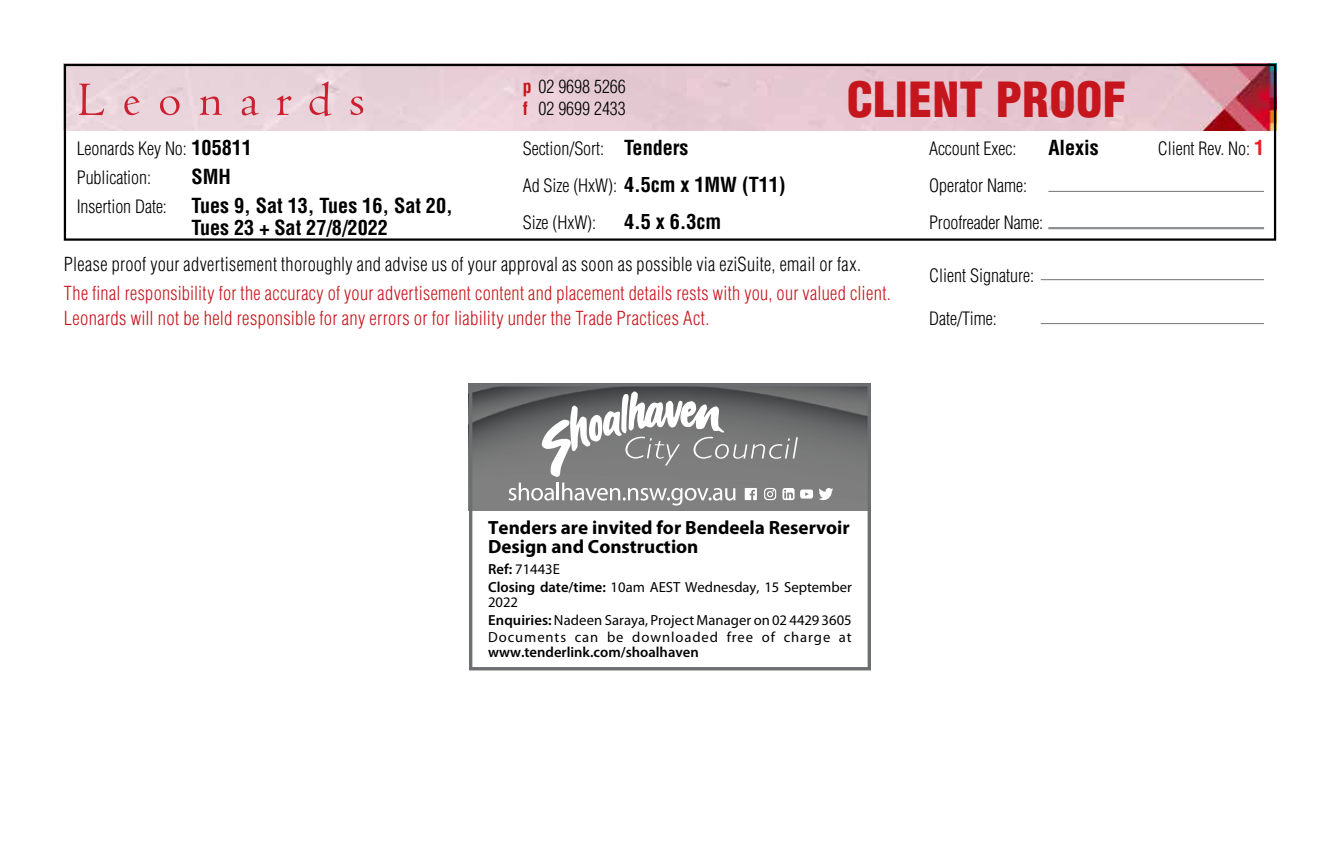
<style>
.page{position:relative;width:1340px;height:862px;background:#fff}
.page>*{position:absolute;margin:0;border:0;box-sizing:border-box;transform-origin:0 0}
.t1{font:900 condensed 47.25px "Helvetica";letter-spacing:.01em;color:#c6161d}
.t2{font:700 condensed 20.25px/28.8px "Helvetica";letter-spacing:-.005em;color:#000}
.t3{font:700 19.12px/19.1px "Myriad Pro";color:#000}
.t4{font:300 condensed 18.9px/24.8px "Helvetica";letter-spacing:.02em;color:#c6161d}
.t5{font:300 condensed 18.9px "Helvetica";letter-spacing:.015em;color:#000}
.t6{font:300 condensed 18px/22.1px "Helvetica";letter-spacing:-.005em;color:#000}
.t7{font:14.62px/17.8px "Myriad Pro";letter-spacing:.01em;color:#000}
.t8{font:600 14.62px "Myriad Pro";color:#000}
.s1{font-weight:700;font-size:20.25px}
.s2{font-weight:300;font-size:18px}
.s3{font-weight:700;color:#c6161d}
.s4{font-weight:700;font-size:20.25px;color:#ed1d24}
.s5{font-weight:600}
</style>
<div class="page">
<svg style="left:473px;top:387px;width:394px;height:123px;background:#707071"></svg>
<svg style="left:508px;top:482px;width:227px;height:23px;background:#9b9b9b"></svg>
<svg style="left:782px;top:487px;width:12px;height:13px"></svg>
<svg style="left:744px;top:487px;width:13px;height:13px"></svg>
<svg style="left:800px;top:487px;width:33px;height:13px"></svg>
<svg style="left:764px;top:487px;width:12px;height:13px"></svg>
<svg style="left:767px;top:490px;width:6px;height:7px"></svg>
<svg style="left:541px;top:391px;width:257px;height:85px"></svg>
<div style="left:469px;top:383px;width:402px;height:287px;border:3px solid #6d6e71"></div>
<img style="left:67px;top:67px;width:1206px;height:63px">
<svg style="left:79px;top:84px;width:25px;height:31px"></svg>
<svg style="left:124px;top:96px;width:16px;height:19px"></svg>
<svg style="left:160px;top:96px;width:20px;height:19px"></svg>
<svg style="left:200px;top:96px;width:22px;height:19px"></svg>
<svg style="left:242px;top:96px;width:16px;height:19px"></svg>
<svg style="left:277px;top:95px;width:14px;height:20px"></svg>
<svg style="left:309px;top:81px;width:22px;height:35px"></svg>
<svg style="left:350px;top:96px;width:13px;height:19px"></svg>
<div style="left:64px;top:64px;width:1212px;height:176px;border:2px solid #000"></div>
<hr style="left:1048px;top:191px;width:215px;height:1px;background:#808285">
<hr style="left:1048px;top:228px;width:215px;height:1px;background:#808285">
<hr style="left:1040px;top:279px;width:223px;height:1px;background:#808285">
<hr style="left:1040px;top:323px;width:223px;height:1px;background:#808285">
<hr style="left:1048px;top:227px;width:215px;height:1px;background:#808285">
<p class="t6" style="left:77px;top:134px;width:177px;line-height:28.8px">Leonards Key No: <span class="s1">105811<br></span>Publication:</p>
<p class="t2" style="left:77px;top:162px;width:377px;text-indent:115px">SMH<br><span class="s2">Insertion Date:</span> Tues 9, Sat 13, Tues 16, Sat 20,</p>
<p class="t2" style="left:191px;top:213px;width:198px">Tues 23 + Sat 27/8/2022</p>
<p class="t6" style="left:523px;top:75px;width:105px"><span class="s3">p</span> 02 9698 5266 <span class="s3">f</span> 02 9699 2433</p>
<p class="t6" style="left:523px;top:137px;width:167px">Section/Sort: <span class="s1">Tenders</span></p>
<p class="t2" style="left:523px;top:170px;width:264px"><span class="s2">Ad Size (HxW):</span> 4.5cm x 1MW (T11)</p>
<p class="t6" style="left:523px;top:211px;width:75px">Size (HxW):</p>
<p class="t2" style="left:624px;top:207px;width:99px">4.5 x 6.3cm</p>
<h1 class="t1" style="left:846px;top:70px;width:281px">CLIENT PROOF</h1>
<p class="t6" style="left:929px;top:137px;width:89px">Account Exec:</p>
<p class="t2" style="left:1048px;top:133px;width:52px">Alexis</p>
<p class="t6" style="left:1157px;top:137px;width:108px">Client Rev. No: <span class="s4">1</span></p>
<p class="t6" style="left:929px;top:167px;width:116px;line-height:37.1px">Operator Name:<br>Proofreader Name:</p>
<p class="t5" style="left:64px;top:252px;width:799px">Please proof your advertisement thoroughly and advise us of your approval as soon as possible via eziSuite, email or fax.</p>
<p class="t4" style="left:64px;top:281px;width:828px">The final responsibility for the accuracy of your advertisement content and placement details rests with you, our valued client.<br>Leonards will not be held responsible for any errors or for liability under the Trade Practices Act.</p>
<p class="t6" style="left:929px;top:264px;width:106px">Client Signature:</p>
<p class="t6" style="left:929px;top:307px;width:69px">Date/Time:</p>
<p class="t3" style="left:488px;top:517px;width:363px">Tenders are invited for Bendeela Reservoir<br>Design and Construction</p>
<p class="t7" style="left:488px;top:560px;width:365px"><span class="s5">Ref:</span> 71443E<br><span class="s5">Closing date/time:</span> 10am AEST Wednesday, 15 September</p>
<p class="t7" style="left:488px;top:592px;width:365px">2022<br><span class="s5">Enquiries:</span> Nadeen Saraya, Project Manager on 02 4429 3605<br>Documents can be downloaded free of charge at</p>
<p class="t8" style="left:488px;top:642px;width:212px">www.tenderlink.com/shoalhaven</p>
</div>
